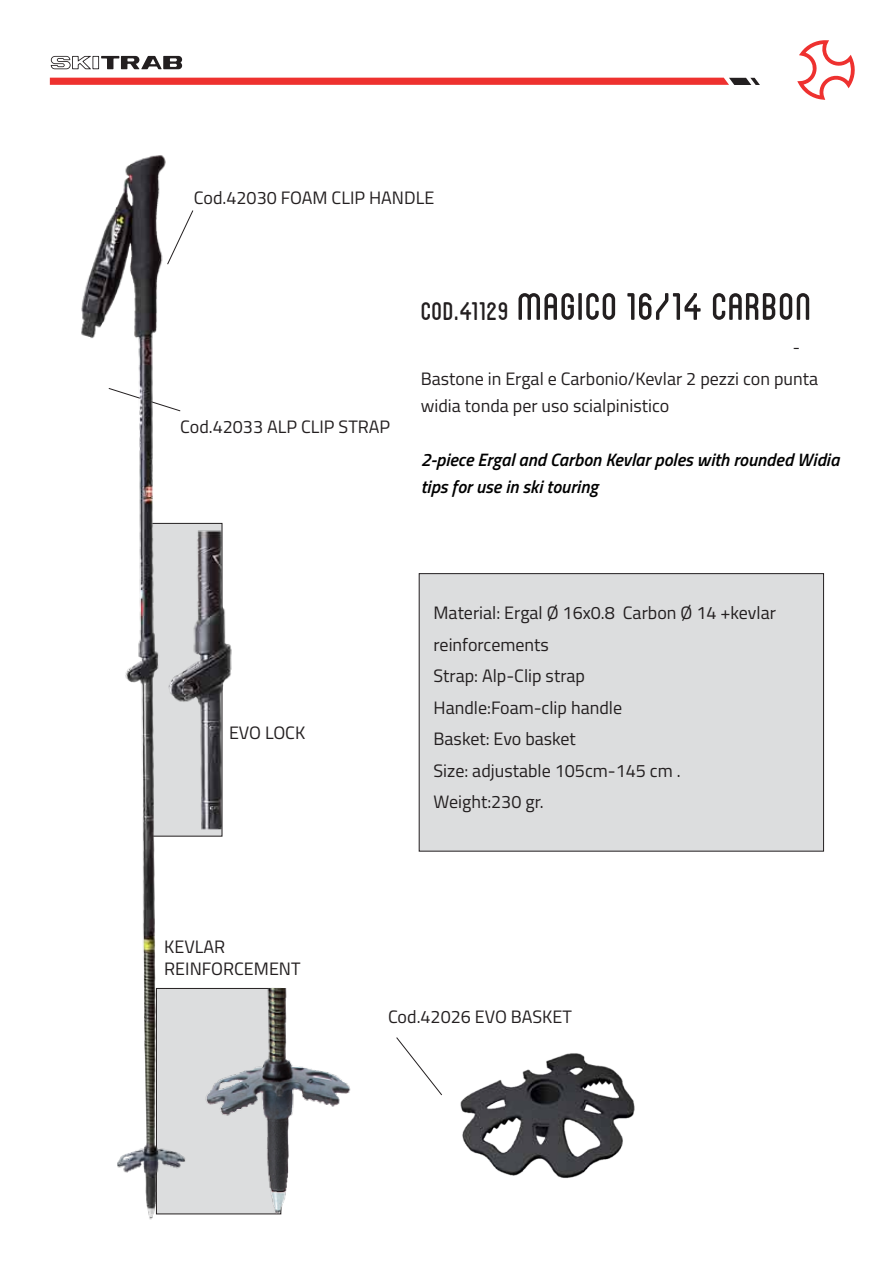
<style>
.page{position:relative;width:893px;height:1263px;background:#fff}
.page>*{position:absolute;margin:0;border:0;box-sizing:border-box;transform-origin:0 0}
.t1{font:54px "Blanch Caps";color:#231f20}
.t2{font:18px/31.5px "Titillium";color:#231f20}
.t3{font:italic 600 18px/27px "Titillium";color:#000}
.t4{font:16.5px "Titillium";color:#231f20}
.s1{font-size:36px}
</style>
<div class="page">
<div style="left:419px;top:573px;width:405px;height:278px;background:#dcddde;border:1px solid #231f20"></div>
<img style="left:460px;top:1053px;width:175px;height:125px">
<svg style="left:50px;top:40px;width:805px;height:60px"></svg>
<img style="left:49px;top:72px;width:296px;height:1148px">
<p class="t2" style="left:194px;top:181px;width:242px">Cod.42030 FOAM CLIP HANDLE</p>
<h1 class="t1" style="left:421px;top:282px;width:393px"><span class="s1">Cod.41129</span> MAGICO 16/14 CARBON</h1>
<p class="t2" style="left:180px;top:410px;width:211px">Cod.42033 ALP CLIP STRAP</p>
<p class="t4" style="left:793px;top:335px;width:9px">-</p>
<p class="t2" style="left:421px;top:364px;width:399px;line-height:27px">Bastone in Ergal e Carbonio/Kevlar 2 pezzi con punta widia tonda per uso scialpinistico</p>
<p class="t3" style="left:421px;top:445px;width:420px">2-piece Ergal and Carbon Kevlar poles with rounded Widia tips for use in ski touring</p>
<p class="t2" style="left:229px;top:716px;width:78px">EVO LOCK</p>
<p class="t2" style="left:434px;top:596px;width:344px">Material: Ergal Ø 16x0.8 Carbon Ø 14 +kevlar reinforcements<br>Strap: Alp-Clip strap<br>Handle:Foam-clip handle<br>Basket: Evo basket<br>Size: adjustable 105cm-145 cm .<br>Weight:230 gr.</p>
<p class="t2" style="left:164px;top:935px;width:138px;line-height:21.6px">KEVLAR<br>REINFORCEMENT</p>
<p class="t2" style="left:388px;top:1000px;width:185px">Cod.42026 EVO BASKET</p>
</div>
